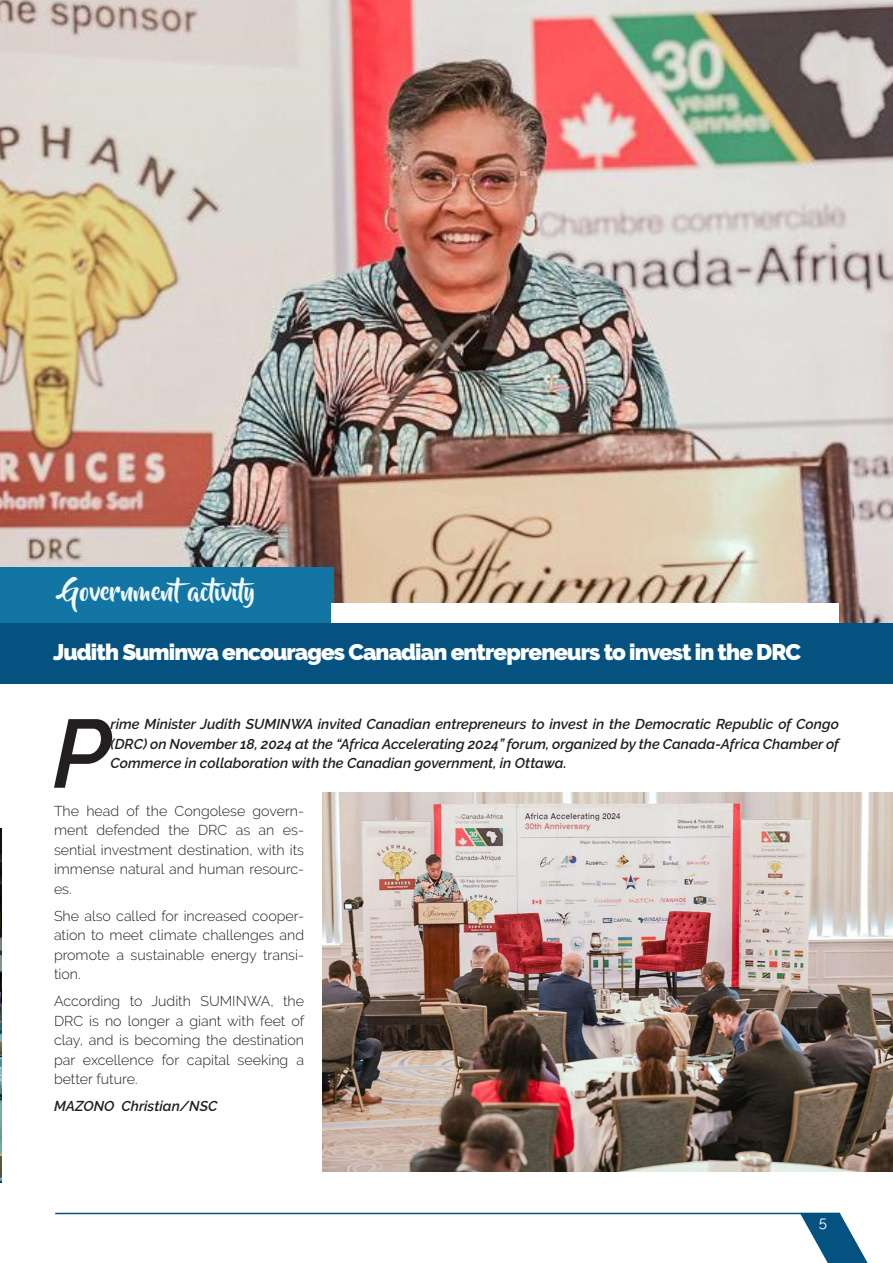
<style>
.page{position:relative;width:893px;height:1263px;background:#fff}
.page>*{position:absolute;margin:0;border:0;box-sizing:border-box;transform-origin:0 0}
.t1{font:italic 600 96.6px "Raleway";color:#231f20}
.t2{font:25.5px "Beyond The Mountains";color:#f0f9fb}
.t3{font:900 22.5px "Raleway";letter-spacing:-.04em;color:#fff}
.t4{font:15px "Raleway";color:#fff}
.t5{font:300 14.25px/19.5px "Raleway";color:#231f20;text-align:justify}
.t6{font:italic 600 14.25px/19.5px "Raleway";color:#231f20;text-align:justify}
</style>
<div class="page">
<hr style="left:55px;top:1213px;width:785px;height:1px;background:#055281">
<svg style="left:800px;top:1213px;width:68px;height:50px"></svg>
<img style="left:0;top:0;width:893px;height:623px">
<div style="left:0;top:567px;width:333px;height:57px;background:#1275a4"></div>
<div style="left:0;top:623px;width:893px;height:61px;background:#055281"></div>
<div style="left:331px;top:603px;width:508px;height:19px;background:#fff"></div>
<img style="left:0;top:828px;width:2px;height:355px">
<img style="left:322px;top:792px;width:571px;height:380px">
<p class="t2" style="left:62px;top:577px;width:201px">Governmentactivity</p>
<p class="t3" style="left:53px;top:639px;width:749px">Judith Suminwa encourages Canadian entrepreneurs to invest in the DRC</p>
<p class="t1" style="left:53px;top:698px;width:60px">P</p>
<p class="t6" style="left:111px;top:714px;width:730px">rime Minister Judith SUMINWA invited Canadian entrepreneurs to invest in the Democratic Republic of Congo (DRC) on November 18, 2024 at the “Africa Accelerating 2024” forum, organized by the Canada-Africa Chamber of Commerce in collaboration with the Canadian government, in Ottawa.</p>
<p class="t5" style="left:54px;top:801px;width:252px">The head of the Congolese govern&shy;ment defended the DRC as an es&shy;sential investment destination, with its immense natural and human resourc&shy;es.</p>
<p class="t5" style="left:54px;top:906px;width:252px">She also called for increased cooper&shy;ation to meet climate challenges and promote a sustainable energy transi&shy;tion.</p>
<p class="t5" style="left:54px;top:991px;width:252px">According to Judith SUMINWA, the DRC is no longer a giant with feet of clay, and is becoming the destination par excellence for capital seeking a better future.</p>
<p class="t6" style="left:54px;top:1096px;width:165px">MAZONO Christian/NSC</p>
<p class="t4" style="left:819px;top:1213px;width:10px">5</p>
</div>
